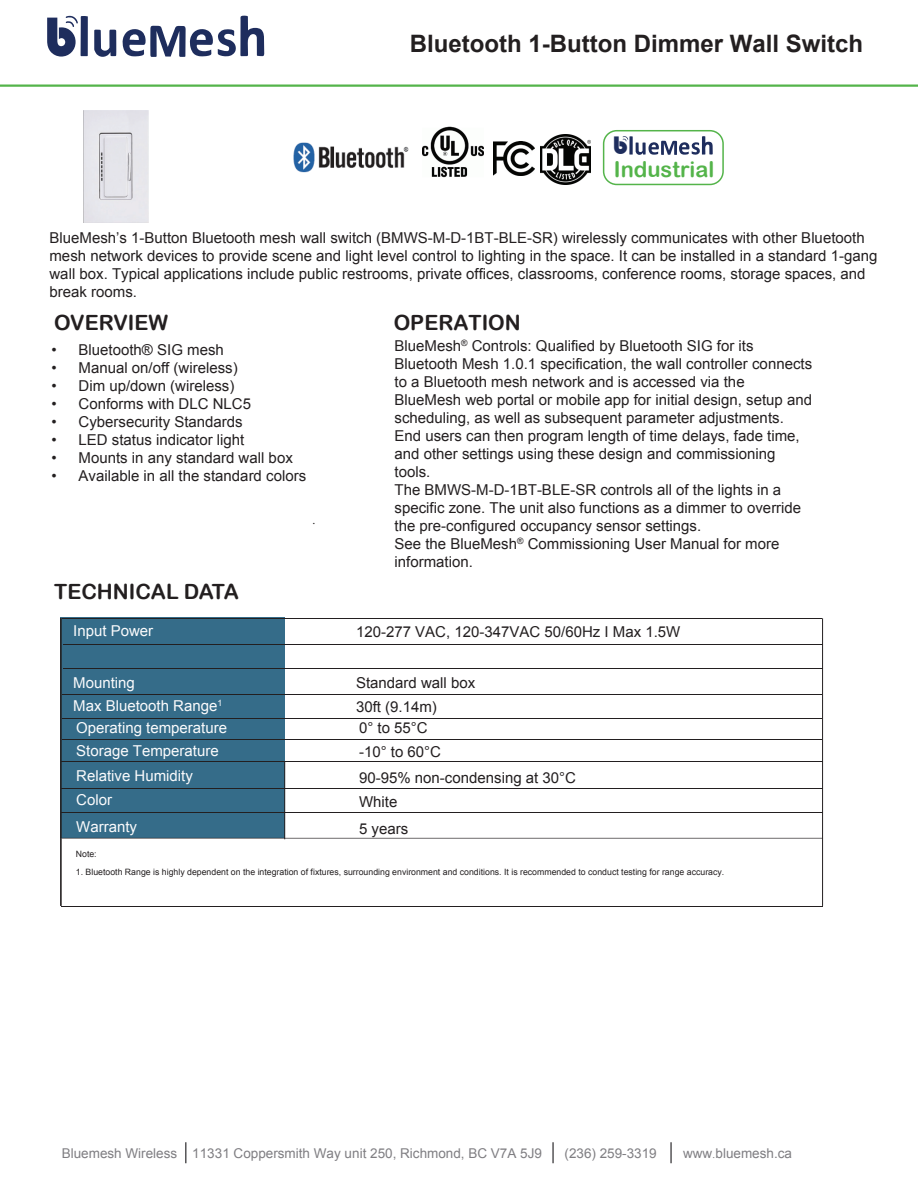
<style>
.page{position:relative;width:918px;height:1188px;background:#fff}
.page>*{position:absolute;margin:0;border:0;box-sizing:border-box;transform-origin:0 0}
.t1{font:57.6px "Bauhaus 93";color:#1e2d5d}
.t2{font:26.1px "Bauhaus 93";color:#1e2d5d}
.t3{font:700 24px "Arial";color:#231f20}
.t4{font:21.75px "Arial Rounded MT Bold";color:#54b44a}
.t5{font:21px "Arial Rounded MT Bold";color:#231f20}
.t6{font:15px/18px "Arial";color:#231f20}
.t7{font:15px/24.5px "Arial";color:#fbfbfc}
.t8{font:300 15px "Adobe Song Std";color:#231f20}
.t9{font:13.5px "Arial";color:#7f7e82}
.t10{font:8.7px "Arial";color:#231f20}
.s1{font-family:"Adobe Song Std";font-weight:300}
</style>
<div class="page">
<div style="left:603px;top:130px;width:121px;height:55px;border:2px solid #54b44a;border-radius:13px"></div>
<div style="left:61px;top:618px;width:224px;height:220px;background:#356c89"></div>
<img style="left:293px;top:142px;width:116px;height:31px">
<hr style="left:61px;top:761px;width:762px;height:1px;background:#231f20">
<hr style="left:61px;top:789px;width:762px;height:1px;background:#231f20">
<hr style="left:61px;top:813px;width:762px;height:1px;background:#231f20">
<hr style="left:61px;top:906px;width:762px;height:1px;background:#231f20">
<hr style="left:62px;top:618px;width:760px;height:1px;background:#231f20">
<hr style="left:64px;top:644px;width:759px;height:1px;background:#231f20">
<hr style="left:64px;top:668px;width:759px;height:1px;background:#231f20">
<hr style="left:62px;top:694px;width:760px;height:1px;background:#231f20">
<hr style="left:62px;top:718px;width:760px;height:1px;background:#231f20">
<hr style="left:62px;top:739px;width:760px;height:1px;background:#231f20">
<hr style="left:284px;top:761px;width:1px;height:78px;background:#231f20">
<hr style="left:60px;top:618px;width:2px;height:288px;background:#231f20">
<svg style="left:61px;top:838px;width:761px;height:1px"></svg>
<img style="left:83px;top:111px;width:65px;height:112px">
<img style="left:494px;top:141px;width:40px;height:35px">
<img style="left:422px;top:126px;width:61px;height:52px">
<img style="left:541px;top:135px;width:50px;height:49px">
<svg style="left:623px;top:136px;width:90px;height:19px"></svg>
<hr style="left:185px;top:1142px;width:2px;height:21px;background:#565557">
<hr style="left:552px;top:1142px;width:2px;height:21px;background:#565557">
<hr style="left:670px;top:1142px;width:2px;height:21px;background:#565557">
<hr style="left:0;top:85px;width:918px;height:2px;background:#54b44a">
<svg style="left:66px;top:16px;width:22px;height:40px"></svg>
<svg style="left:94px;top:30px;width:22px;height:27px"></svg>
<svg style="left:122px;top:16px;width:142px;height:41px"></svg>
<h1 class="t1" style="left:45px;top:4px;width:34px">b</h1>
<h3 class="t3" style="left:410px;top:28px;width:455px">Bluetooth 1-Button Dimmer Wall Switch</h3>
<h2 class="t2" style="left:613px;top:131px;width:16px">b</h2>
<h3 class="t4" style="left:614px;top:156px;width:102px">Industrial</h3>
<p class="t6" style="left:50px;top:229px;width:829px">BlueMesh’s 1-Button Bluetooth mesh wall switch (BMWS-M-D-1BT-BLE-SR) wirelessly communicates with other Bluetooth mesh network devices to provide scene and light level control to lighting in the space. It can be installed in a standard 1-gang wall box. Typical applications include public restrooms, private offices, classrooms, conference rooms, storage spaces, and break rooms.</p>
<h3 class="t5" style="left:54px;top:310px;width:115px">OVERVIEW</h3>
<h3 class="t5" style="left:394px;top:310px;width:129px">OPERATION</h3>
<p class="t6" style="left:52px;top:341px;width:174px">• Bluetooth® SIG mesh</p>
<p class="t6" style="left:52px;top:359px;width:188px">• Manual on/off (wireless)</p>
<p class="t6" style="left:52px;top:377px;width:184px">• Dim up/down (wireless)</p>
<p class="t6" style="left:52px;top:395px;width:201px">• Conforms with DLC NLC5</p>
<p class="t6" style="left:52px;top:413px;width:193px">• Cybersecurity Standards</p>
<p class="t6" style="left:52px;top:431px;width:194px">• LED status indicator light</p>
<p class="t6" style="left:52px;top:449px;width:243px">• Mounts in any standard wall box</p>
<p class="t6" style="left:52px;top:467px;width:256px">• Available in all the standard colors</p>
<p class="t8" style="left:312px;top:511px;width:5px">.</p>
<p class="t6" style="left:394px;top:337px;width:419px">BlueMesh<sup>®</sup> Controls: Qualified by Bluetooth SIG for its Bluetooth Mesh 1.0.1 specification, the wall controller connects to a Bluetooth mesh network and is accessed via the BlueMesh web portal or mobile app for initial design, setup and scheduling, as well as subsequent parameter adjustments.<br>End users can then program length of time delays, fade time, and other settings using these design and commissioning tools.<br>The BMWS-M-D-1BT-BLE-SR controls all of the lights in a specific zone. The unit also functions as a dimmer to override the pre-configured occupancy sensor settings.<br>See the BlueMesh<sup>®</sup> Commissioning User Manual for more information.</p>
<h3 class="t5" style="left:54px;top:579px;width:186px">TECHNICAL DATA</h3>
<p class="t7" style="left:73px;top:619px;width:82px">Input Power</p>
<p class="t6" style="left:356px;top:623px;width:326px">120-277 VAC, 120-347VAC 50/60Hz I Max 1.5W</p>
<p class="t7" style="left:73px;top:671px;width:63px">Mounting</p>
<p class="t6" style="left:356px;top:674px;width:121px">Standard wall box</p>
<p class="t7" style="left:73px;top:694px;width:151px">Max Bluetooth Range<sup>1</sup></p>
<p class="t6" style="left:356px;top:698px;width:82px">30ft (9.14m)</p>
<p class="t7" style="left:76px;top:716px;width:152px">Operating temperature</p>
<p class="t7" style="left:76px;top:763px;width:118px">Relative Humidity<br>Color</p>
<p class="t7" style="left:76px;top:815px;width:62px">Warranty</p>
<p class="t7" style="left:76px;top:739px;width:144px">Storage Temperature</p>
<p class="t6" style="left:359px;top:719px;width:70px">0° to 55°C</p>
<p class="t6" style="left:359px;top:765px;width:218px;line-height:24.5px">90-95% non-condensing at 30°C<br>White</p>
<p class="t6" style="left:359px;top:820px;width:51px">5 years</p>
<p class="t6" style="left:359px;top:743px;width:84px">-10° to 60°C</p>
<p class="t10" style="left:76px;top:848px;width:22px">Note:</p>
<p class="t10" style="left:76px;top:866px;width:650px">1. Bluetooth Range is highly dependent on the integration of fixtures, surrounding environment and conditions. It is recommended to conduct testing for range accuracy.</p>
<p class="t9" style="left:62px;top:1144px;width:482px">Bluemesh Wireless 11331 Coppersmith Way unit 250, Richmond, BC V7A 5J9</p>
<p class="t9" style="left:565px;top:1144px;width:94px">(236) 259-3319</p>
<p class="t9" style="left:683px;top:1144px;width:110px">www<span class="s1">.</span>bluemesh.ca</p>
</div>
